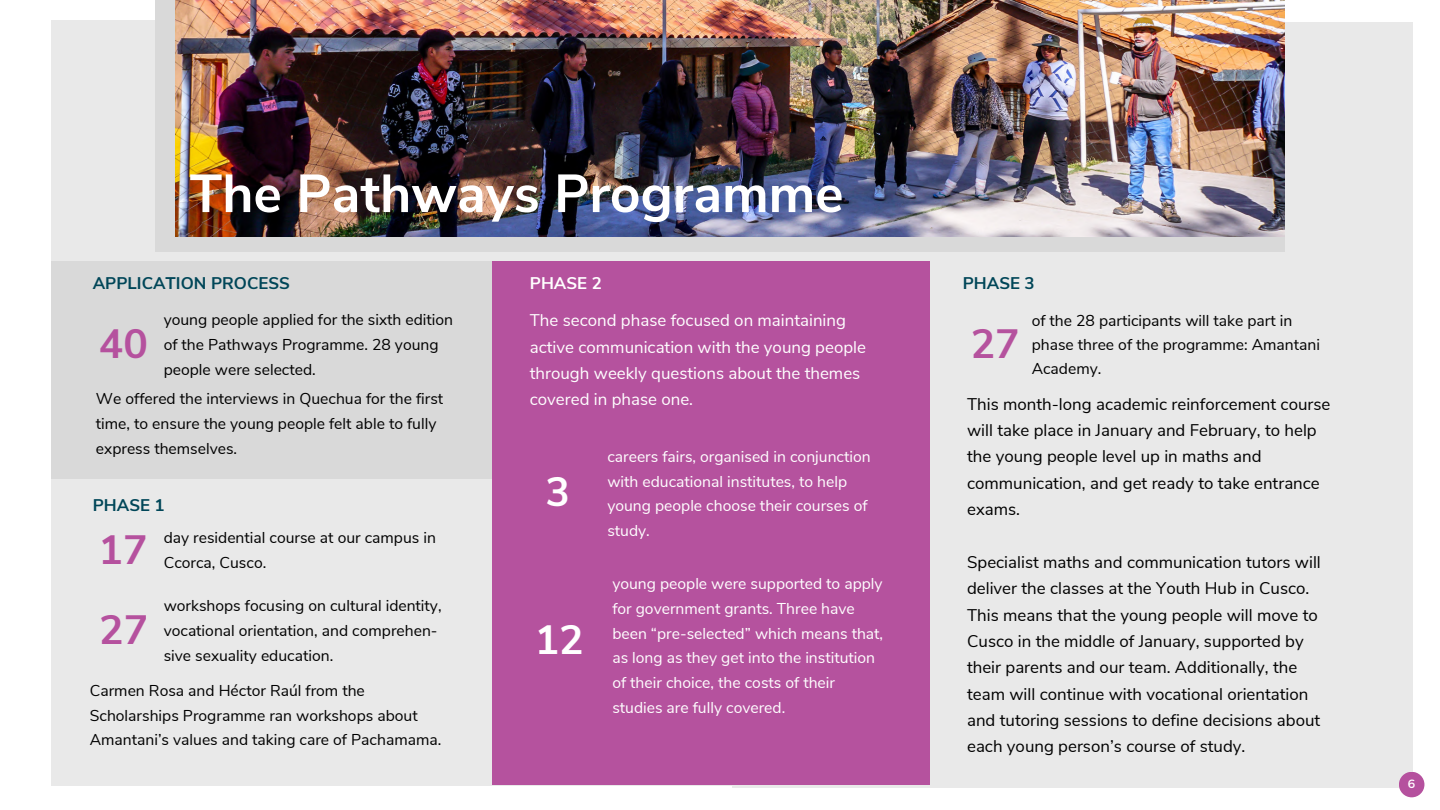
<style>
.page{position:relative;width:1440px;height:810px;background:#fff}
.page>*{position:absolute;margin:0;border:0;box-sizing:border-box;transform-origin:0 0}
.t1{font:700 53.4px "Nunito Sans";color:#fff}
.t2{font:700 40.9px "Nunito Sans";color:#b5519e}
.t3{font:700 40.9px "Nunito Sans";color:#fff}
.t4{font:700 40.9px "Nunito Sans";color:#b5529e}
.t5{font:16.9px/26.4px "Nunito Sans";color:#000}
.t6{font:16.9px/26.4px "Nunito Sans";color:#fff}
.t7{font:700 16.9px "Nunito Sans";color:#004658}
.t8{font:700 16.9px "Nunito Sans";color:#fff}
.t9{font:15.7px/24.8px "Nunito Sans";color:#000}
.t10{font:15.7px/24.8px "Nunito Sans";color:#fff}
.t11{font:12px "Montserrat";color:#fff}
</style>
<div class="page">
<div style="left:51px;top:20px;width:681px;height:766px;background:#e9e9e9"></div>
<div style="left:51px;top:261px;width:681px;height:217px;background:#d9d9d9"></div>
<div style="left:732px;top:22px;width:681px;height:765px;background:#e9e9e9"></div>
<div style="left:155px;top:0;width:1130px;height:252px;background:#d9d9d9"></div>
<img style="left:175px;top:0;width:1110px;height:236px">
<div style="left:492px;top:261px;width:438px;height:524px;background:#b5529e"></div>
<div style="left:1399px;top:772px;width:25px;height:25px;background:#b5519e;border-radius:50%"></div>
<p class="t1" style="left:190px;top:158px;width:656px">The Pathways Programme</p>
<p class="t7" style="left:93px;top:272px;width:199px">APPLICATION PROCESS</p>
<p class="t2" style="left:99px;top:317px;width:51px">40</p>
<p class="t9" style="left:164px;top:308px;width:291px">young people applied for the sixth edition of the Pathways Programme. 28 young people were selected.</p>
<p class="t9" style="left:96px;top:387px;width:349px">We offered the interviews in Quechua for the first time, to ensure the young people felt able to fully express themselves.</p>
<h1 class="t7" style="left:93px;top:494px;width:73px">PHASE 1</h1>
<h2 class="t2" style="left:99px;top:523px;width:51px">17</h2>
<p class="t2" style="left:99px;top:603px;width:51px">27</p>
<p class="t9" style="left:164px;top:526px;width:274px">day residential course at our campus in<br>Ccorca, Cusco.</p>
<p class="t9" style="left:164px;top:594px;width:279px">workshops focusing on cultural identity, vocational orientation, and comprehen&shy;sive sexuality education.</p>
<p class="t9" style="left:90px;top:678px;width:353px">Carmen Rosa and Héctor Raúl from the<br>Scholarships Programme ran workshops about<br>Amantani’s values and taking care of Pachamama.</p>
<h2 class="t8" style="left:530px;top:272px;width:74px">PHASE 2</h2>
<p class="t7" style="left:963px;top:272px;width:73px">PHASE 3</p>
<p class="t6" style="left:530px;top:308px;width:338px">The second phase focused on maintaining active communication with the young people through weekly questions about the themes covered in phase one.</p>
<h2 class="t3" style="left:546px;top:464px;width:26px">3</h2>
<p class="t3" style="left:535px;top:612px;width:51px">12</p>
<p class="t10" style="left:607px;top:444px;width:265px">careers fairs, organised in conjunction with educational institutes, to help young people choose their courses of study.</p>
<p class="t10" style="left:612px;top:572px;width:272px">young people were supported to apply for government grants. Three have been “pre-selected” which means that, as long as they get into the institution of their choice, the costs of their studies are fully covered.</p>
<p class="t4" style="left:971px;top:317px;width:51px">27</p>
<p class="t9" style="left:1032px;top:309px;width:290px;line-height:24.3px">of the 28 participants will take part in phase three of the programme: Amantani<br>Academy.</p>
<h2 class="t5" style="left:967px;top:391px;width:365px">This month-long academic reinforcement course will take place in January and February, to help the young people level up in maths and communication, and get ready to take entrance exams.</h2>
<p class="t5" style="left:967px;top:549px;width:355px">Specialist maths and communication tutors will deliver the classes at the Youth Hub in Cusco.<br>This means that the young people will move to Cusco in the middle of January, supported by their parents and our team. Additionally, the team will continue with vocational orientation and tutoring sessions to define decisions about each young person’s course of study.</p>
<p class="t11" style="left:1408px;top:776px;width:9px">6</p>
</div>
